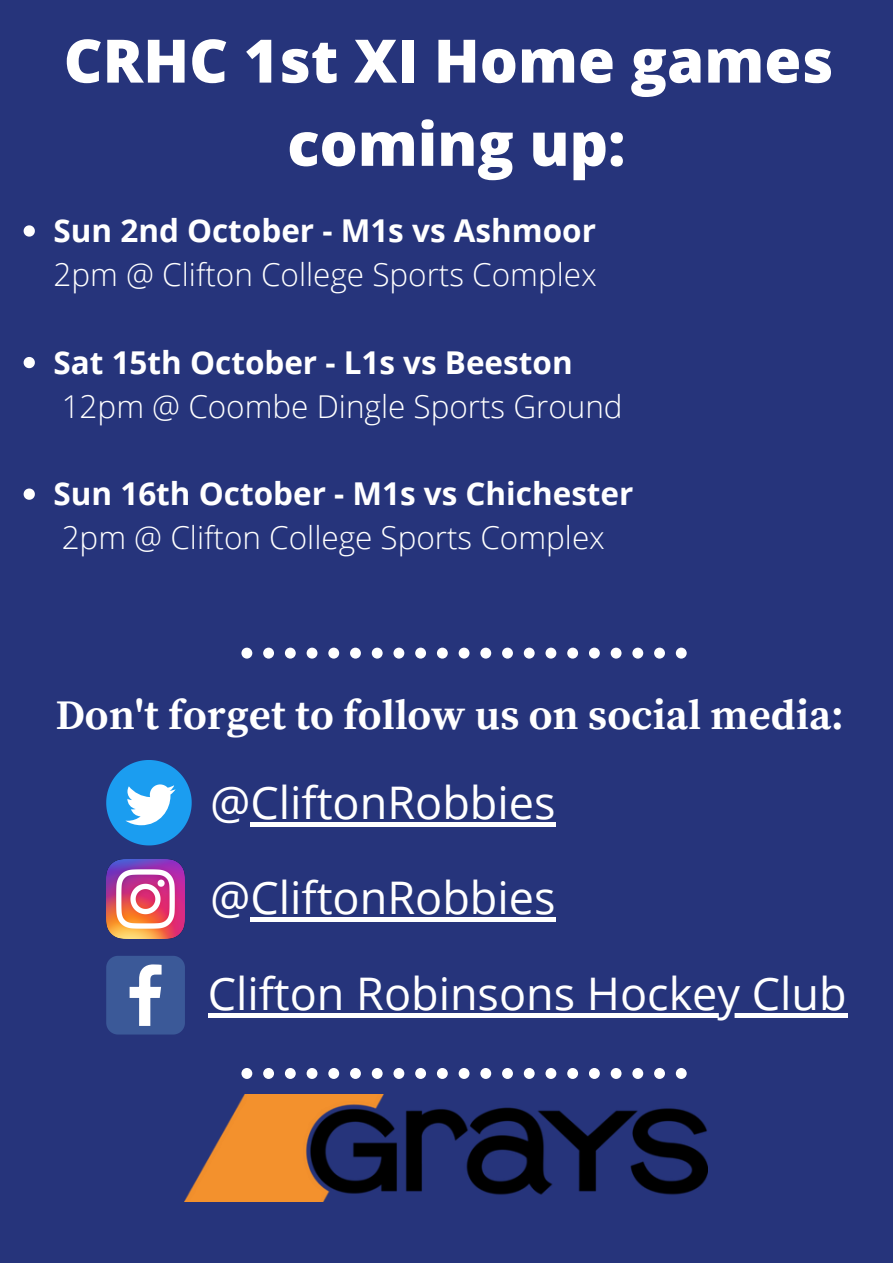
<style>
.page{position:relative;width:893px;height:1264px;background:#fff}
.page>*{position:absolute;margin:0;border:0;box-sizing:border-box;transform-origin:0 0}
.t1{font:800 60px/83.2px "Open Sans";color:#fff;text-align:center}
.t2{font:45px/95.4px "Open Sans";color:#fff}
.t3{font:700 42px "Source Serif Pro";color:#fff}
.t4{font:300 31.5px "Open Sans";color:#fff}
.t5{font:700 31.5px "Open Sans";color:#fff}
</style>
<div class="page">
<div style="left:0;top:0;width:892px;height:1262px;background:#26347b"></div>
<img style="left:185px;top:1094px;width:522px;height:107px">
<svg style="left:241px;top:1068px;width:445px;height:10px"></svg>
<svg style="left:241px;top:647px;width:445px;height:11px"></svg>
<img style="left:106px;top:859px;width:79px;height:79px">
<svg style="left:106px;top:956px;width:79px;height:78px;background:#5972a7"></svg>
<svg style="left:106px;top:760px;width:86px;height:85px"></svg>
<div style="left:250px;top:822px;width:305px;height:5px;background:#fff"></div>
<hr style="left:250px;top:917px;width:305px;height:4px;background:#fff">
<hr style="left:208px;top:1013px;width:639px;height:4px;background:#fff">
<svg style="left:24px;top:225px;width:11px;height:11px"></svg>
<svg style="left:24px;top:357px;width:11px;height:11px"></svg>
<svg style="left:24px;top:488px;width:11px;height:12px"></svg>
<h1 class="t1" style="left:64px;top:18px;width:771px">CRHC 1st XI Home games coming up:</h1>
<p class="t5" style="left:53px;top:208px;width:544px">Sun 2nd October - M1s vs Ashmoor</p>
<p class="t4" style="left:53px;top:252px;width:544px">2pm @ Clifton College Sports Complex</p>
<p class="t5" style="left:53px;top:340px;width:520px">Sat 15th October - L1s vs Beeston</p>
<p class="t4" style="left:62px;top:384px;width:562px">12pm @ Coombe Dingle Sports Ground</p>
<p class="t5" style="left:53px;top:472px;width:581px">Sun 16th October - M1s vs Chichester</p>
<p class="t4" style="left:62px;top:515px;width:544px">2pm @ Clifton College Sports Complex</p>
<h3 class="t3" style="left:56px;top:690px;width:789px">Don't forget to follow us on social media:</h3>
<h2 class="t2" style="left:208px;top:754px;width:640px">@CliftonRobbies @CliftonRobbies<br>Clifton Robinsons Hockey Club</h2>
</div>
